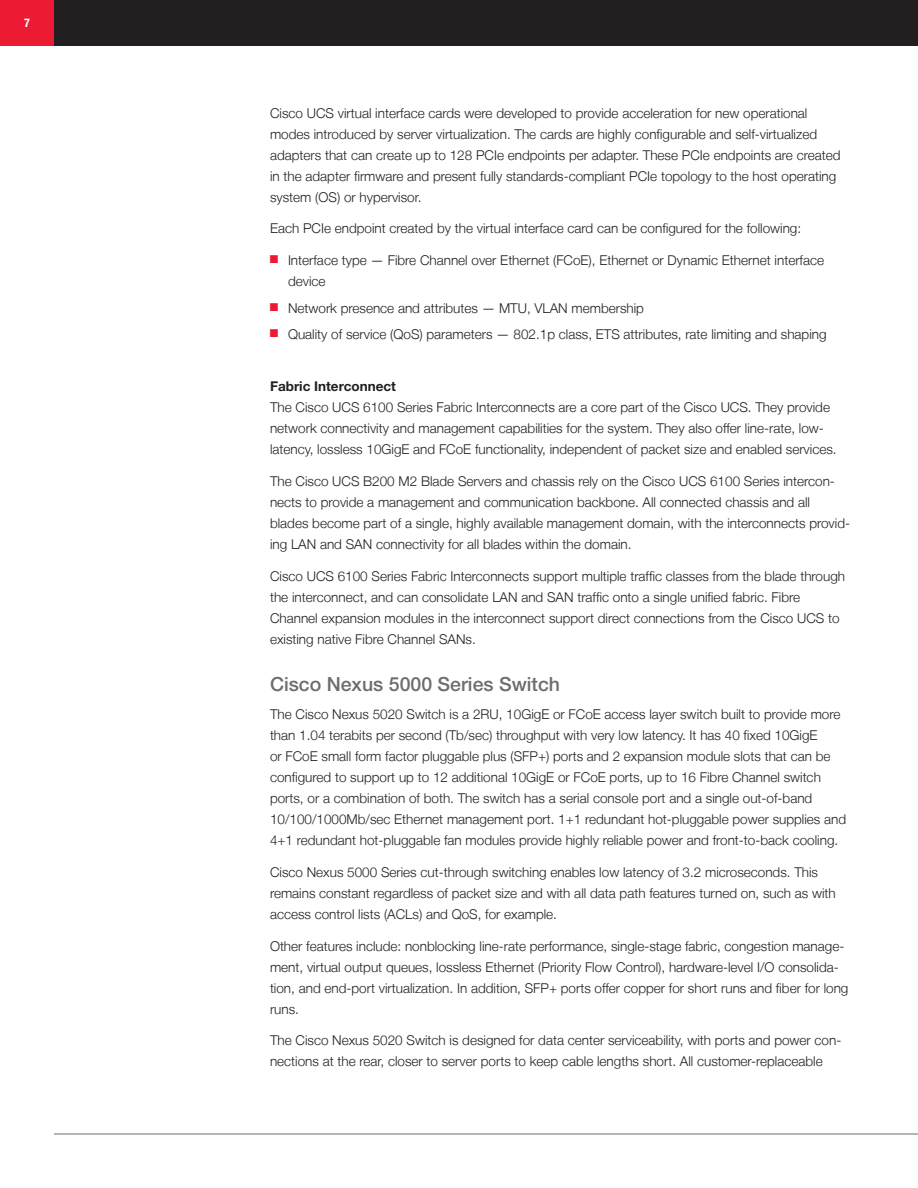
<style>
.page{position:relative;width:918px;height:1188px;background:#fff}
.page>*{position:absolute;margin:0;border:0;box-sizing:border-box;transform-origin:0 0}
.t1{font:500 19.5px "Helvetica Neue LT Std";color:#6c6d70}
.t2{font:300 13.5px/21px "Helvetica Neue LT";color:#231f20}
.t3{font:700 13.5px "Helvetica Neue LT Std";color:#231f20}
.t4{font:700 condensed 12px "Helvetica Neue LT Std";color:#fff}
.s1{color:#ed1a33}
</style>
<div class="page">
<hr style="left:54px;top:1134px;width:864px;height:1px;background:#6c6d70">
<div style="left:54px;top:0;width:864px;height:46px;background:#231f20"></div>
<div style="left:0;top:0;width:54px;height:46px;background:#ed1a33"></div>
<p class="t4" style="left:24px;top:16px;width:7px">7</p>
<p class="t2" style="left:270px;top:102px;width:572px">Cisco UCS virtual interface cards were developed to provide acceleration for new operational modes introduced by server virtualization. The cards are highly configurable and self-virtualized adapters that can create up to 128 PCIe endpoints per adapter. These PCIe endpoints are created in the adapter firmware and present fully standards-compliant PCIe topology to the host operating system (OS) or hypervisor.</p>
<p class="t2" style="left:270px;top:218px;width:533px">Each PCIe endpoint created by the virtual interface card can be configured for the following:</p>
<p class="t2" style="left:288px;top:250px;width:538px;text-indent:-18px"><span class="s1">■</span> Interface type — Fibre Channel over Ethernet (FCoE), Ethernet or Dynamic Ethernet interface device</p>
<p class="t2" style="left:270px;top:297px;width:376px"><span class="s1">■</span> Network presence and attributes — MTU, VLAN membership</p>
<p class="t2" style="left:270px;top:323px;width:558px"><span class="s1">■</span> Quality of service (QoS) parameters — 802.1p class, ETS attributes, rate limiting and shaping</p>
<p class="t3" style="left:270px;top:378px;width:127px">Fabric Interconnect</p>
<p class="t2" style="left:270px;top:397px;width:568px">The Cisco UCS 6100 Series Fabric Interconnects are a core part of the Cisco UCS. They provide network connectivity and management capabilities for the system. They also offer line-rate, low&shy;latency, lossless 10GigE and FCoE functionality, independent of packet size and enabled services.</p>
<p class="t2" style="left:270px;top:470px;width:582px">The Cisco UCS B200 M2 Blade Servers and chassis rely on the Cisco UCS 6100 Series intercon&shy;nects to provide a management and communication backbone. All connected chassis and all blades become part of a single, highly available management domain, with the interconnects provid&shy;ing LAN and SAN connectivity for all blades within the domain.</p>
<p class="t2" style="left:270px;top:565px;width:577px">Cisco UCS 6100 Series Fabric Interconnects support multiple traffic classes from the blade through the interconnect, and can consolidate LAN and SAN traffic onto a single unified fabric. Fibre Channel expansion modules in the interconnect support direct connections from the Cisco UCS to existing native Fibre Channel SANs.</p>
<h1 class="t1" style="left:270px;top:673px;width:292px">Cisco Nexus 5000 Series Switch</h1>
<p class="t2" style="left:270px;top:703px;width:578px">The Cisco Nexus 5020 Switch is a 2RU, 10GigE or FCoE access layer switch built to provide more than 1.04 terabits per second (Tb/sec) throughput with very low latency. It has 40 fixed 10GigE<br>or FCoE small form factor pluggable plus (SFP+) ports and 2 expansion module slots that can be configured to support up to 12 additional 10GigE or FCoE ports, up to 16 Fibre Channel switch ports, or a combination of both. The switch has a serial console port and a single out-of-band 10/100/1000Mb/sec Ethernet management port. 1+1 redundant hot-pluggable power supplies and 4+1 redundant hot-pluggable fan modules provide highly reliable power and front-to-back cooling.</p>
<p class="t2" style="left:270px;top:861px;width:567px">Cisco Nexus 5000 Series cut-through switching enables low latency of 3.2 microseconds. This remains constant regardless of packet size and with all data path features turned on, such as with access control lists (ACLs) and QoS, for example.</p>
<p class="t2" style="left:270px;top:935px;width:580px">Other features include: nonblocking line-rate performance, single-stage fabric, congestion manage&shy;ment, virtual output queues, lossless Ethernet (Priority Flow Control), hardware-level I/O consolida&shy;tion, and end-port virtualization. In addition, SFP+ ports offer copper for short runs and fiber for long runs.</p>
<p class="t2" style="left:270px;top:1030px;width:573px">The Cisco Nexus 5020 Switch is designed for data center serviceability, with ports and power con&shy;nections at the rear, closer to server ports to keep cable lengths short. All customer-replaceable</p>
</div>
